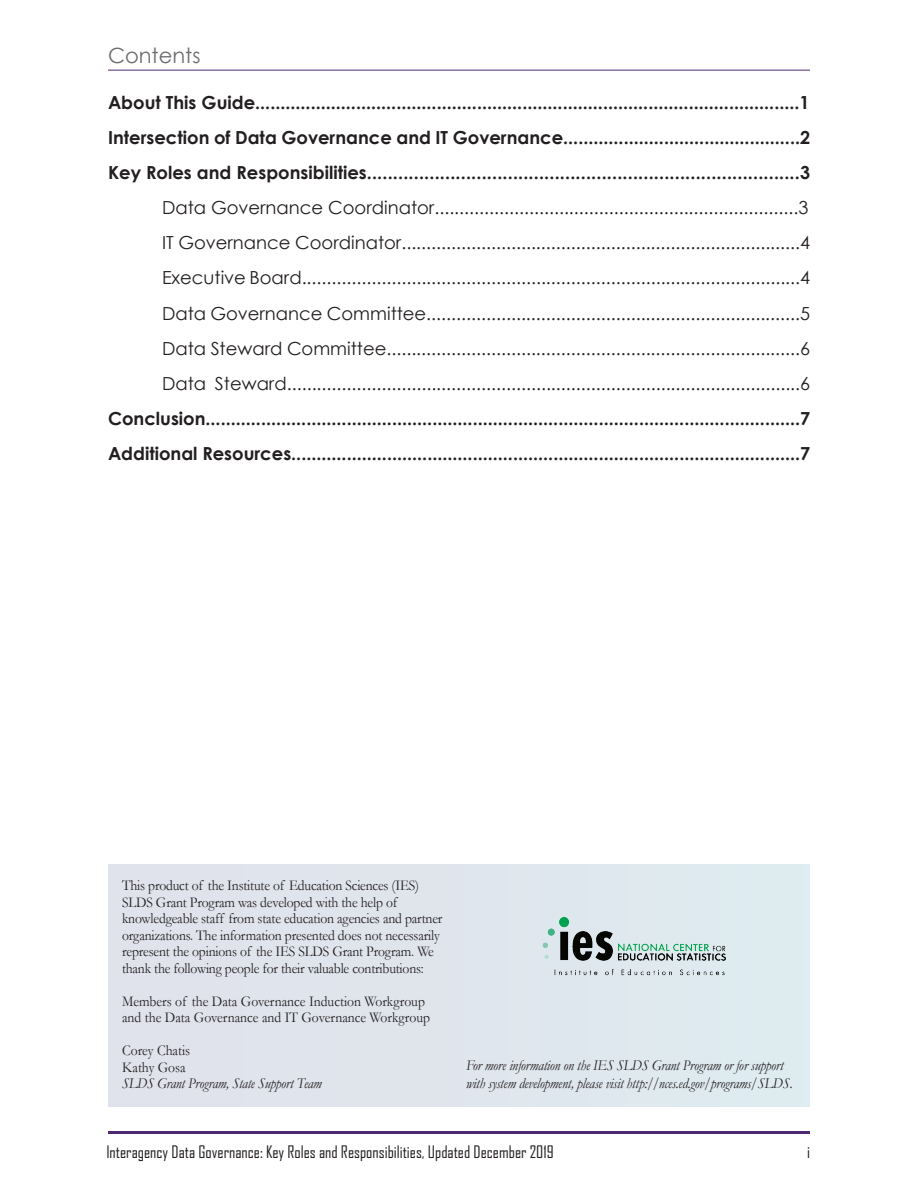
<style>
.page{position:relative;width:918px;height:1188px;background:#fff}
.page>*{position:absolute;margin:0;border:0;box-sizing:border-box;transform-origin:0 0}
.Heading_1{font:21px "Century Gothic";color:#6c6d70}
.t1{font:18px "Century Gothic";color:#231f20}
.t2{font:700 18px "Century Gothic";color:#231f20}
.t3{font:16.5px "Agency FB";color:#231f20}
.Sidebar_text{font:15px/16.5px "Garamond";letter-spacing:-.015em;color:#231f20;scale:.91 1}
.Sidebar_text-2{font:italic 15px/16.5px "Garamond";letter-spacing:-.01em;color:#231f20;scale:.91 1}
.s1{font-style:normal}
</style>
<div class="page">
<hr style="left:108px;top:70px;width:702px;height:1px;background:#512971">
<div style="left:108px;top:864px;width:702px;height:243px;background:#e0e5ec"></div>
<img style="left:542px;top:916px;width:184px;height:60px">
<hr style="left:108px;top:1131px;width:702px;height:3px;background:#4e2871">
<h2 class="Heading_1" style="left:108px;top:41px;width:94px">Contents</h2>
<p class="t2" style="left:108px;top:89px;width:703px">About This Guide............................................................................................................1</p>
<p class="t2" style="left:108px;top:124px;width:704px">Intersection of Data Governance and IT Governance...............................................2</p>
<p class="t2" style="left:108px;top:159px;width:704px">Key Roles and Responsibilities...................................................................................3</p>
<p class="t1" style="left:162px;top:195px;width:648px">Data Governance Coordinator.........................................................................3</p>
<p class="t1" style="left:162px;top:230px;width:650px">IT Governance Coordinator................................................................................4</p>
<p class="t1" style="left:162px;top:265px;width:650px">Executive Board....................................................................................................4</p>
<p class="t1" style="left:162px;top:300px;width:650px">Data Governance Committee...........................................................................5</p>
<p class="t1" style="left:162px;top:336px;width:650px">Data Steward Committee...................................................................................6</p>
<p class="t1" style="left:162px;top:371px;width:650px">Data Steward.......................................................................................................6</p>
<p class="t2" style="left:108px;top:405px;width:704px">Conclusion......................................................................................................................7</p>
<p class="t2" style="left:108px;top:440px;width:704px">Additional Resources.....................................................................................................7</p>
<p class="Sidebar_text" style="left:122px;top:877px;width:354px">This product of the Institute of Education Sciences (IES)<br>SLDS Grant Program was developed with the help of knowledgeable staff from state education agencies and partner organizations. The information presented does not necessarily represent the opinions of the IES SLDS Grant Program. We thank the following people for their valuable contributions:</p>
<p class="Sidebar_text" style="left:122px;top:993px;width:340px">Members of the Data Governance Induction Workgroup and the Data Governance and IT Governance Workgroup</p>
<p class="Sidebar_text" style="left:122px;top:1042px;width:76px">Corey Chatis</p>
<p class="Sidebar_text-2" style="left:122px;top:1059px;width:221px"><span class="s1">Kathy Gosa<br></span>SLDS Grant Program, State Support Team</p>
<p class="Sidebar_text-2" style="left:466px;top:1056px;width:361px;line-height:18px">For more information on the IES SLDS Grant Program or for support with system development, please visit http://nces.ed.gov/programs/SLDS.</p>
<p class="t3" style="left:106px;top:1142px;width:449px">Interagency Data Governance: Key Roles and Responsibilities, Updated December 2019</p>
<p class="t3" style="left:807px;top:1142px;width:4px">i</p>
</div>
